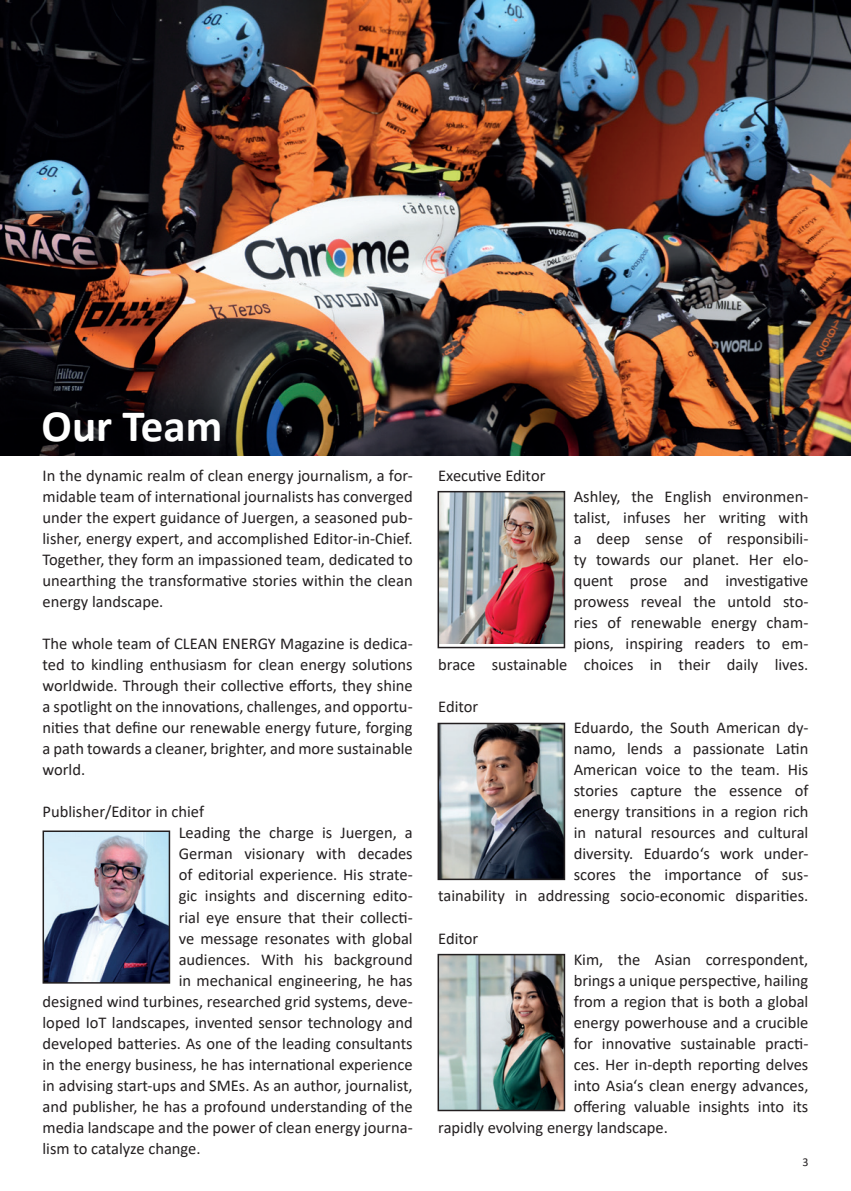
<style>
.page{position:relative;width:851px;height:1191px;background:#fff}
.page>*{position:absolute;margin:0;border:0;box-sizing:border-box;transform-origin:0 0}
.Titel_Bild{font:700 45px "Calibri";color:#fff}
.Fliesstext{font:16.5px/21px "Calibri";color:#231f20;text-align:justify}
.t1{font:12px "Calibri";color:#231f20}
</style>
<div class="page">
<img style="left:0;top:0;width:850px;height:456px">
<img style="left:46px;top:833px;width:121px;height:147px">
<div style="left:43px;top:830px;width:127px;height:153px;border:2px solid #231f20"></div>
<img style="left:440px;top:494px;width:122px;height:149px">
<div style="left:437px;top:491px;width:128px;height:157px;border:2px solid #231f20"></div>
<img style="left:440px;top:725px;width:122px;height:152px">
<div style="left:437px;top:722px;width:128px;height:158px;border:2px solid #231f20"></div>
<img style="left:440px;top:957px;width:122px;height:151px">
<div style="left:437px;top:954px;width:128px;height:157px;border:2px solid #231f20"></div>
<p class="Titel_Bild" style="left:42px;top:394px;width:182px">Our Team</p>
<p class="Fliesstext" style="left:43px;top:465px;width:371px">In the dynamic realm of clean energy journalism, a for&shy;midable team of international journalists has converged under the expert guidance of Juergen, a seasoned pub&shy;lisher, energy expert, and accomplished Editor-in-Chief.<br>Together, they form an impassioned team, dedicated to unearthing the transformative stories within the clean energy landscape.</p>
<p class="Fliesstext" style="left:43px;top:633px;width:371px">The whole team of CLEAN ENERGY Magazine is dedica&shy;ted to kindling enthusiasm for clean energy solutions worldwide. Through their collective efforts, they shine a spotlight on the innovations, challenges, and opportu&shy;nities that define our renewable energy future, forging a path towards a cleaner, brighter, and more sustainable world.</p>
<p class="Fliesstext" style="left:43px;top:801px;width:163px">Publisher/Editor in chief</p>
<p class="Fliesstext" style="left:179px;top:822px;width:235px">Leading the charge is Juergen, a</p>
<p class="Fliesstext" style="left:179px;top:843px;width:235px">German visionary with decades</p>
<p class="Fliesstext" style="left:179px;top:864px;width:235px">of editorial experience. His strate-</p>
<p class="Fliesstext" style="left:179px;top:885px;width:235px">gic insights and discerning edito-</p>
<p class="Fliesstext" style="left:179px;top:906px;width:235px">rial eye ensure that their collecti-</p>
<p class="Fliesstext" style="left:179px;top:927px;width:235px">ve message resonates with global</p>
<p class="Fliesstext" style="left:179px;top:948px;width:235px">audiences. With his background</p>
<p class="Fliesstext" style="left:179px;top:969px;width:235px">in mechanical engineering, he has</p>
<p class="Fliesstext" style="left:43px;top:990px;width:371px">designed wind turbines, researched grid systems, deve-</p>
<p class="Fliesstext" style="left:43px;top:1011px;width:371px">loped IoT landscapes, invented sensor technology and</p>
<p class="Fliesstext" style="left:43px;top:1032px;width:371px">developed batteries. As one of the leading consultants</p>
<p class="Fliesstext" style="left:43px;top:1053px;width:371px">in the energy business, he has international experience</p>
<p class="Fliesstext" style="left:43px;top:1074px;width:371px">in advising start-ups and SMEs. As an author, journalist,</p>
<p class="Fliesstext" style="left:43px;top:1095px;width:371px">and publisher, he has a profound understanding of the</p>
<p class="Fliesstext" style="left:43px;top:1116px;width:371px">media landscape and the power of clean energy journa-</p>
<p class="Fliesstext" style="left:43px;top:1137px;width:159px">lism to catalyze change.</p>
<p class="Fliesstext" style="left:438px;top:465px;width:109px">Executive Editor</p>
<p class="Fliesstext" style="left:438px;top:486px;width:371px;text-align:right">Ashley, the English environmen-<br>talist, infuses her writing with<br>a deep sense of responsibili-<br>ty towards our planet. Her elo-<br>quent prose and investigative<br>prowess reveal the untold sto-<br>ries of renewable energy cham-<br>pions, inspiring readers to em-<br>brace sustainable choices in their daily lives.</p>
<p class="Fliesstext" style="left:438px;top:696px;width:42px">Editor</p>
<p class="Fliesstext" style="left:438px;top:717px;width:371px;text-align:right">Eduardo, the South American dy-<br>namo, lends a passionate Latin<br>American voice to the team. His<br>stories capture the essence of<br>energy transitions in a region rich<br>in natural resources and cultural<br>diversity. Eduardo‘s work under-<br>scores the importance of sus-<br>tainability in addressing socio-economic disparities.</p>
<p class="Fliesstext" style="left:438px;top:927px;width:42px">Editor</p>
<p class="Fliesstext" style="left:573px;top:948px;width:236px">Kim, the Asian correspondent,</p>
<p class="Fliesstext" style="left:573px;top:969px;width:236px">brings a unique perspective, hailing</p>
<p class="Fliesstext" style="left:573px;top:990px;width:236px">from a region that is both a global</p>
<p class="Fliesstext" style="left:573px;top:1011px;width:236px">energy powerhouse and a crucible</p>
<p class="Fliesstext" style="left:573px;top:1032px;width:236px">for innovative sustainable practi-</p>
<p class="Fliesstext" style="left:573px;top:1053px;width:236px">ces. Her in-depth reporting delves</p>
<p class="Fliesstext" style="left:573px;top:1074px;width:236px">into Asia‘s clean energy advances,</p>
<p class="Fliesstext" style="left:573px;top:1095px;width:236px">offering valuable insights into its</p>
<p class="Fliesstext" style="left:438px;top:1116px;width:231px">rapidly evolving energy landscape.</p>
<p class="t1" style="left:802px;top:1153px;width:8px">3</p>
</div>
